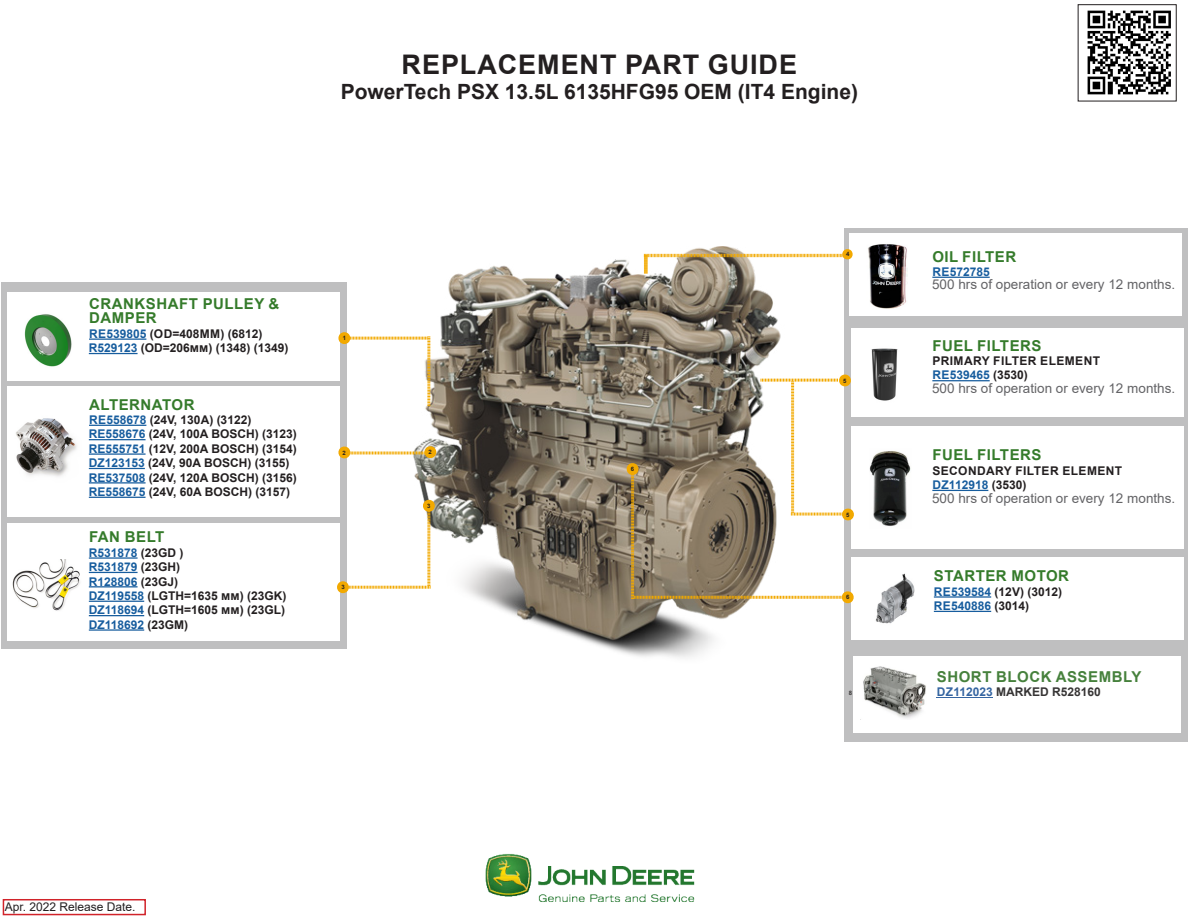
<style>
.page{position:relative;width:1188px;height:918px;background:#fff}
.page>*{position:absolute;margin:0;border:0;box-sizing:border-box;transform-origin:0 0}
.Main_bold_header{font:700 27px "Arial";letter-spacing:.035em;color:#231f20}
.Main_sub_bold_header{font:700 21px "Arial";color:#231f20}
.Filter_Name{font:700 15px/14.4px "Arial";letter-spacing:.035em;color:#357b2b}
.t1{font:700 15px "Arial";letter-spacing:.035em;color:#46813c}
.Filter_Name-2{font:13.5px "Arial";color:#636366}
.Filter_Name-3{font:700 12px/14.4px "Arial";color:#231f20}
.Filter_Name-4{font:700 12px/14.4px "Arial";letter-spacing:.035em;color:#231f20}
.t2{font:700 12px "Arial";color:#373535}
.t3{font:12px "Arial";color:#231f20}
.Filter_Name-5{font:700 12px "Arial";color:#175d9e}
.Replace_Copy{font:700 6px "Arial";color:#231f20}
.t4{font:700 6px "Arial";color:#373535}
.s1{color:#175d9e}
.s2{color:#3565a1}
</style>
<div class="page">
<div style="left:844px;top:228px;width:344px;height:514px;background:#bfbfc0"></div>
<img style="left:414px;top:246px;width:367px;height:412px">
<svg style="left:1px;top:283px;width:346px;height:366px;background:#c4c4c5"></svg>
<div style="left:3px;top:899px;width:143px;height:16px;background:#fff;border:2px solid #d1232a"></div>
<img style="left:1087px;top:10px;width:84px;height:85px">
<div style="left:1078px;top:4px;width:99px;height:97px;border:1px solid #231f20"></div>
<div style="left:8px;top:524px;width:332px;height:117px;background:#fff"></div>
<div style="left:8px;top:292px;width:332px;height:88px;background:#fff"></div>
<div style="left:851px;top:558px;width:333px;height:82px;background:#fff"></div>
<div style="left:851px;top:328px;width:333px;height:89px;background:#fff"></div>
<img style="left:871px;top:348px;width:27px;height:53px">
<hr style="left:932px;top:380px;width:58px;height:1px;background:#175d9e">
<hr style="left:934px;top:596px;width:57px;height:2px;background:#175d9e">
<hr style="left:934px;top:611px;width:57px;height:1px;background:#175d9e">
<img style="left:485px;top:854px;width:210px;height:48px">
<svg style="left:335px;top:498px;width:100px;height:97px"></svg>
<div style="left:8px;top:386px;width:332px;height:130px;background:#fff"></div>
<hr style="left:89px;top:425px;width:57px;height:1px;background:#175d9e">
<hr style="left:89px;top:439px;width:57px;height:1px;background:#175d9e">
<hr style="left:89px;top:453px;width:57px;height:2px;background:#175d9e">
<hr style="left:89px;top:468px;width:56px;height:1px;background:#175d9e">
<hr style="left:89px;top:482px;width:57px;height:2px;background:#175d9e">
<hr style="left:89px;top:497px;width:57px;height:1px;background:#175d9e">
<img style="left:16px;top:418px;width:61px;height:59px">
<hr style="left:89px;top:339px;width:57px;height:1px;background:#175d9e">
<hr style="left:89px;top:353px;width:49px;height:1px;background:#175d9e">
<img style="left:24px;top:314px;width:48px;height:53px">
<div style="left:849px;top:234px;width:333px;height:82px;background:#fff"></div>
<hr style="left:932px;top:277px;width:58px;height:1px;background:#175d9e">
<img style="left:868px;top:244px;width:40px;height:65px">
<svg style="left:878px;top:290px;width:24px;height:10px"></svg>
<div style="left:851px;top:426px;width:333px;height:123px;background:#fff"></div>
<img style="left:869px;top:451px;width:42px;height:75px">
<hr style="left:932px;top:490px;width:56px;height:1px;background:#175d9e">
<svg style="left:338px;top:446px;width:100px;height:14px"></svg>
<svg style="left:337px;top:330px;width:93px;height:76px"></svg>
<hr style="left:89px;top:557px;width:49px;height:2px;background:#175d9e">
<hr style="left:89px;top:572px;width:49px;height:1px;background:#175d9e">
<hr style="left:89px;top:586px;width:49px;height:1px;background:#175d9e">
<hr style="left:89px;top:601px;width:55px;height:1px;background:#175d9e">
<hr style="left:89px;top:615px;width:55px;height:1px;background:#175d9e">
<hr style="left:89px;top:629px;width:55px;height:2px;background:#175d9e">
<img style="left:12px;top:560px;width:68px;height:51px">
<img style="left:875px;top:573px;width:40px;height:51px">
<hr style="left:883px;top:488px;width:14px;height:4px;background:#1b1c1d">
<svg style="left:625px;top:375px;width:231px;height:230px"></svg>
<svg style="left:644px;top:249px;width:209px;height:25px"></svg>
<div style="left:853px;top:657px;width:328px;height:76px;background:#fff"></div>
<img style="left:860px;top:666px;width:66px;height:54px">
<hr style="left:937px;top:697px;width:56px;height:1px;background:#3565a1">
<p class="Main_bold_header" style="left:402px;top:45px;width:397px">REPLACEMENT PART GUIDE</p>
<p class="Main_sub_bold_header" style="left:341px;top:77px;width:519px">PowerTech PSX 13.5L 6135HFG95 OEM (IT4 Engine)</p>
<p class="Filter_Name" style="left:89px;top:297px;width:192px">CRANKSHAFT PULLEY &amp;<br>DAMPER</p>
<p class="Filter_Name-3" style="left:89px;top:327px;width:201px"><span class="s1">RE539805</span> (OD=408MM) (6812)<br><span class="s1">R529123</span> (OD=206mm) (1348) (1349)</p>
<p class="Filter_Name" style="left:89px;top:397px;width:107px">ALTERNATOR</p>
<p class="Filter_Name-3" style="left:89px;top:413px;width:209px"><span class="s1">RE558678</span> (24V, 130A) (3122)<br><span class="s1">RE558676</span> (24V, 100A BOSCH) (3123)<br><span class="s1">RE555751</span> (12V, 200A BOSCH) (3154)<br><span class="s1">DZ123153</span> (24V, 90A BOSCH) (3155)<br><span class="s1">RE537508</span> (24V, 120A BOSCH) (3156)<br><span class="s1">RE558675</span> (24V, 60A BOSCH) (3157)</p>
<p class="Filter_Name" style="left:89px;top:530px;width:77px">FAN BELT</p>
<p class="Filter_Name-3" style="left:89px;top:545px;width:199px"><span class="s1">R531878</span> (23GD )<br><span class="s1">R531879</span> (23GH)<br><span class="s1">R128806</span> (23GJ)<br><span class="s1">DZ119558</span> (LGTH=1635 mm) (23GK)<br><span class="s1">DZ118694</span> (LGTH=1605 mm) (23GL)<br><span class="s1">DZ118692</span> (23GM)</p>
<p class="Replace_Copy" style="left:343px;top:334px;width:5px">1</p>
<p class="Replace_Copy" style="left:343px;top:448px;width:5px">2</p>
<p class="Replace_Copy" style="left:429px;top:448px;width:5px">2</p>
<p class="Replace_Copy" style="left:341px;top:583px;width:5px">3</p>
<p class="Replace_Copy" style="left:427px;top:502px;width:5px">3</p>
<p class="Replace_Copy" style="left:631px;top:465px;width:5px">6</p>
<p class="Replace_Copy" style="left:846px;top:249px;width:5px">4</p>
<p class="Replace_Copy" style="left:843px;top:376px;width:5px">5</p>
<p class="Replace_Copy" style="left:846px;top:510px;width:5px">5</p>
<p class="Replace_Copy" style="left:846px;top:593px;width:5px">6</p>
<p class="Filter_Name" style="left:932px;top:249px;width:85px">OIL FILTER</p>
<p class="Filter_Name-5" style="left:932px;top:263px;width:59px">RE572785</p>
<p class="Filter_Name-2" style="left:932px;top:275px;width:245px">500 hrs of operation or every 12 months.</p>
<p class="Filter_Name" style="left:932px;top:338px;width:111px">FUEL FILTERS</p>
<p class="Filter_Name-4" style="left:932px;top:354px;width:169px">PRIMARY FILTER ELEMENT<br><span class="s1">RE539465</span> (3530)</p>
<p class="Filter_Name-2" style="left:932px;top:379px;width:245px">500 hrs of operation or every 12 months.</p>
<p class="Filter_Name" style="left:932px;top:448px;width:111px">FUEL FILTERS</p>
<p class="Filter_Name-4" style="left:932px;top:463px;width:191px">SECONDARY FILTER ELEMENT<br><span class="s1">DZ112918</span> (3530)</p>
<p class="Filter_Name-2" style="left:932px;top:489px;width:245px">500 hrs of operation or every 12 months.</p>
<p class="Filter_Name" style="left:934px;top:569px;width:137px">STARTER MOTOR</p>
<p class="Filter_Name-3" style="left:934px;top:584px;width:130px"><span class="s1">RE539584</span> (12V) (3012)<br><span class="s1">RE540886</span> (3014)</p>
<p class="t1" style="left:937px;top:666px;width:206px">SHORT BLOCK ASSEMBLY</p>
<p class="t4" style="left:849px;top:688px;width:5px">8</p>
<p class="t2" style="left:937px;top:684px;width:166px"><span class="s2">DZ112023</span> MARKED R528160</p>
<p class="t3" style="left:5px;top:898px;width:132px">Apr. 2022 Release Date.</p>
</div>
